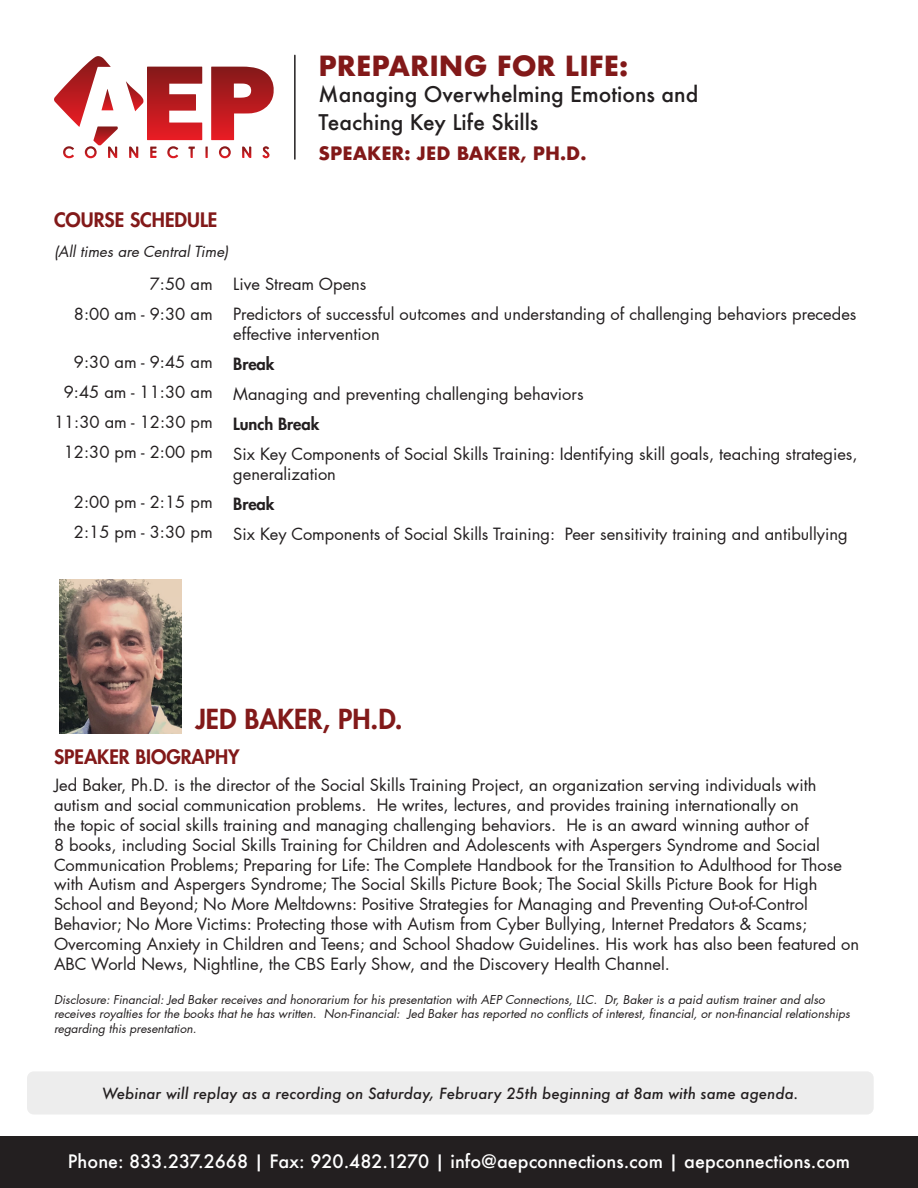
<style>
.page{position:relative;width:918px;height:1188px;background:#fff}
.page>*{position:absolute;margin:0;border:0;box-sizing:border-box;transform-origin:0 0}
.t1{font:700 27px "Futura";color:#821919}
.t2{font:800 27px "Futura LT Pro";color:#821919}
.t3{font:500 21px/28.8px "Futura";color:#231f20}
.t4{font:800 19.5px "Futura LT Pro";color:#821919}
.t5{font:500 18px "Futura";color:#fff}
.t6{font:700 18px "Futura";color:#821919}
.t7{font:16.5px/19.8px "Futura LT Pro";color:#231f20}
.t8{font:800 16.5px "Futura LT Pro";color:#231f20}
.t9{font:italic 500 15px "Futura";color:#231f20}
.t10{font:italic 15px "Futura LT Pro";color:#231f20}
.t11{font:italic 12px/14.4px "Futura LT Pro";color:#231f20}
</style>
<div class="page">
<svg style="left:211px;top:67px;width:63px;height:73px"></svg>
<svg style="left:126px;top:67px;width:76px;height:73px"></svg>
<svg style="left:129px;top:146px;width:9px;height:12px"></svg>
<svg style="left:242px;top:147px;width:9px;height:11px"></svg>
<svg style="left:219px;top:146px;width:12px;height:12px"></svg>
<svg style="left:54px;top:56px;width:64px;height:103px"></svg>
<svg style="left:167px;top:146px;width:11px;height:13px"></svg>
<svg style="left:150px;top:147px;width:7px;height:11px"></svg>
<svg style="left:262px;top:146px;width:8px;height:12px"></svg>
<svg style="left:188px;top:147px;width:7px;height:11px"></svg>
<svg style="left:205px;top:147px;width:3px;height:11px"></svg>
<div style="left:0;top:1136px;width:918px;height:52px;background:#231f20"></div>
<hr style="left:294px;top:55px;width:2px;height:104px;background:#231f20">
<div style="left:27px;top:1071px;width:847px;height:44px;background:#ededed;border-radius:7px"></div>
<img style="left:59px;top:579px;width:122px;height:154px">
<p class="t1" style="left:319px;top:47px;width:311px">PREPARING FOR LIFE:</p>
<p class="t3" style="left:319px;top:79px;width:381px">Managing Overwhelming Emotions and<br>Teaching Key Life Skills</p>
<p class="t6" style="left:319px;top:141px;width:269px">SPEAKER: JED BAKER, PH.D.</p>
<p class="t4" style="left:54px;top:205px;width:165px">COURSE SCHEDULE</p>
<p class="t10" style="left:54px;top:241px;width:176px">(All times are Central Time)</p>
<p class="t7" style="left:150px;top:274px;width:64px">7:50 am</p>
<p class="t7" style="left:74px;top:304px;width:140px">8:00 am - 9:30 am</p>
<p class="t7" style="left:74px;top:352px;width:140px">9:30 am - 9:45 am</p>
<p class="t7" style="left:64px;top:382px;width:150px">9:45 am - 11:30 am</p>
<p class="t7" style="left:54px;top:412px;width:160px">11:30 am - 12:30 pm</p>
<p class="t7" style="left:64px;top:442px;width:150px">12:30 pm - 2:00 pm</p>
<p class="t7" style="left:74px;top:492px;width:140px">2:00 pm - 2:15 pm</p>
<p class="t7" style="left:74px;top:522px;width:140px">2:15 pm - 3:30 pm</p>
<p class="t7" style="left:233px;top:274px;width:135px">Live Stream Opens</p>
<p class="t7" style="left:233px;top:304px;width:625px">Predictors of successful outcomes and understanding of challenging behaviors precedes effective intervention</p>
<p class="t8" style="left:233px;top:351px;width:43px">Break</p>
<p class="t7" style="left:233px;top:384px;width:352px">Managing and preventing challenging behaviors</p>
<p class="t8" style="left:233px;top:411px;width:88px">Lunch Break</p>
<p class="t7" style="left:233px;top:444px;width:626px">Six Key Components of Social Skills Training: Identifying skill goals, teaching strategies, generalization</p>
<p class="t8" style="left:233px;top:491px;width:43px">Break</p>
<p class="t7" style="left:233px;top:524px;width:616px">Six Key Components of Social Skills Training: Peer sensitivity training and antibullying</p>
<p class="t2" style="left:195px;top:698px;width:209px">JED BAKER, PH.D.</p>
<p class="t4" style="left:54px;top:742px;width:187px">SPEAKER BIOGRAPHY</p>
<p class="t7" style="left:54px;top:775px;width:807px">Jed Baker, Ph.D. is the director of the Social Skills Training Project, an organization serving individuals with autism and social communication problems. He writes, lectures, and provides training internationally on<br>the topic of social skills training and managing challenging behaviors. He is an award winning author of<br>8 books, including Social Skills Training for Children and Adolescents with Aspergers Syndrome and Social Communication Problems; Preparing for Life: The Complete Handbook for the Transition to Adulthood for Those with Autism and Aspergers Syndrome; The Social Skills Picture Book; The Social Skills Picture Book for High School and Beyond; No More Meltdowns: Positive Strategies for Managing and Preventing Out-of-Control Behavior; No More Victims: Protecting those with Autism from Cyber Bullying, Internet Predators &amp; Scams; Overcoming Anxiety in Children and Teens; and School Shadow Guidelines. His work has also been featured on ABC World News, Nightline, the CBS Early Show, and the Discovery Health Channel.</p>
<p class="t11" style="left:54px;top:992px;width:798px">Disclosure: Financial: Jed Baker receives and honorarium for his presentation with AEP Connections, LLC. Dr, Baker is a paid autism trainer and also receives royalties for the books that he has written. Non-Financial: Jed Baker has reported no conflicts of interest, financial, or non-financial relationships regarding this presentation.</p>
<p class="t9" style="left:102px;top:1083px;width:698px">Webinar will replay as a recording on Saturday, February 25th beginning at 8am with same agenda.</p>
<p class="t5" style="left:68px;top:1149px;width:784px">Phone: 833.237.2668 | Fax: 920.482.1270 | info@aepconnections.com | aepconnections.com</p>
</div>
